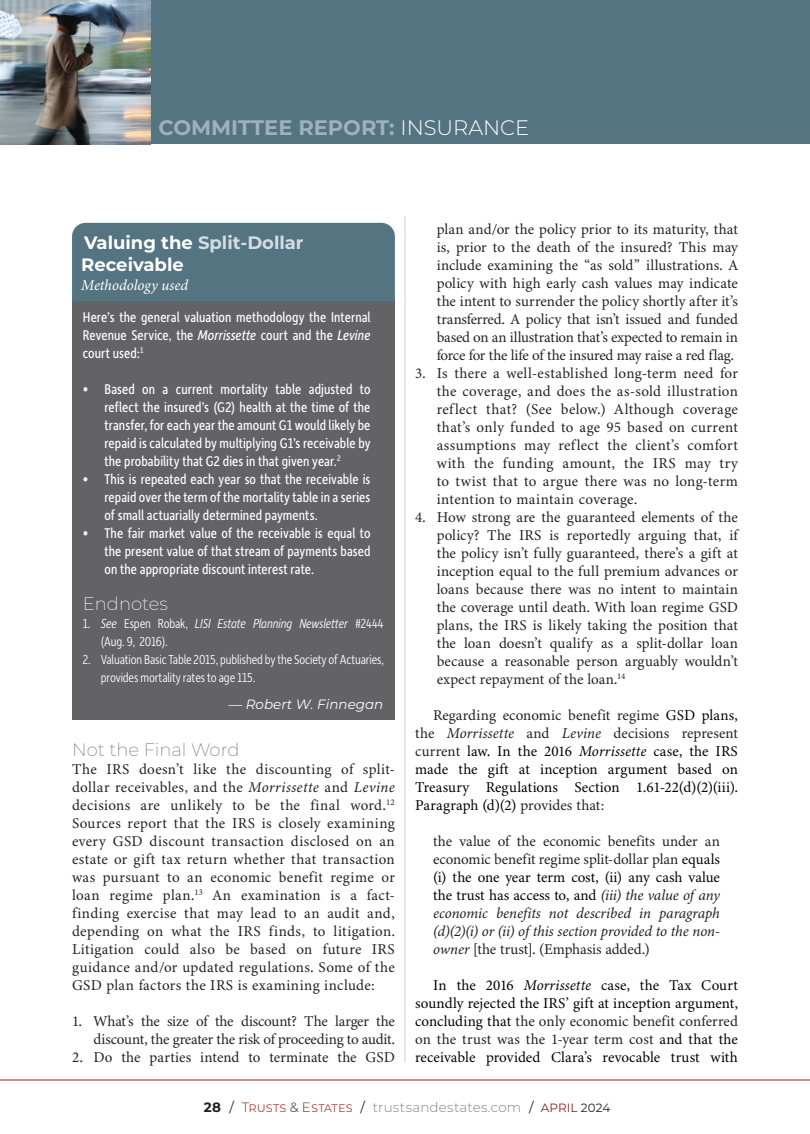
<style>
.page{position:relative;width:810px;height:1134px;background:#fff}
.page>*{position:absolute;margin:0;border:0;box-sizing:border-box;transform-origin:0 0}
.t1{font:700 21px "Montserrat";color:#9db2be}
.Sidebar-Chart_Head{font:700 18px/21.6px "Montserrat";color:#fff}
.SUBHEAD{font:200 18px "Montserrat";color:#76787b}
.SUBHEAD-2{font:200 18px "Montserrat";color:#fff}
.BODY{font:15px/18px "Minion 3";color:#231f20;text-align:justify}
.BODY-2{font:15px/18px "Depot New Condensed";letter-spacing:.005em;color:#fff;text-align:justify}
.BODY-3{font:15px/18px "Minion 3";letter-spacing:.005em;color:#000;text-align:justify}
.body_indented_L_R{font:italic 15px/18px "Minion 3";letter-spacing:-.005em;color:#231f20;text-align:justify}
.Chart-Sidebar_deck{font:italic 15px "Minion 3";color:#fff}
.EndNotes_2022{font:300 13.8px/18px "Depot New Condensed";letter-spacing:-.01em;color:#fff}
.t2{font:300 13.5px "Montserrat";letter-spacing:.01em;color:#808285}
.t3{font:italic 13.5px "Montserrat";color:#fff}
.s1{font-weight:300;color:#fff}
.s2{color:#d3dde3}
.s3{font-style:italic}
.s4{color:#231f20}
.s5{font-style:italic;color:#231f20}
.s6{font-style:normal}
.s7{font-style:normal;color:#000}
.s8{font-weight:700;color:#231f20}
.s9{font-weight:400;color:#231f20}
.s10{color:#911f23}
.s11{font-weight:400;font-size:12px;color:#911f23}
.s12{font-weight:400;font-size:12px;color:#231f20}
</style>
<div class="page">
<hr style="left:0;top:1080px;width:810px;height:1px;background:#911f23">
<div style="left:0;top:0;width:810px;height:144px;background:#557482"></div>
<img style="left:0;top:0;width:150px;height:144px">
<hr style="left:405px;top:216px;width:1px;height:846px;background:#d1d2d4">
<div style="left:72px;top:300px;width:323px;height:420px;background:#636366"></div>
<div style="left:72px;top:223px;width:323px;height:79px;background:#557482"></div>
<h1 class="t1" style="left:158px;top:112px;width:372px">COMMITTEE REPORT: <span class="s1">INSURANCE</span></h1>
<p class="Sidebar-Chart_Head" style="left:81px;top:231px;width:224px">Valuing the <span class="s2">Split-Dollar<br></span>Receivable</p>
<p class="Chart-Sidebar_deck" style="left:81px;top:275px;width:108px">Methodology used</p>
<p class="BODY-2" style="left:83px;top:307px;width:289px">Here’s the general valuation methodology the Internal Revenue Service, the <span class="s3">Morrissette</span> court and the <span class="s3">Levine </span>court used:<sup>1</sup></p>
<p class="BODY-2" style="left:104px;top:379px;width:268px;text-indent:-22px">• Based on a current mortality table adjusted to reflect the insured’s (G2) health at the time of the transfer, for each year the amount G1 would likely be repaid is calculated by multiplying G1’s receivable by the probability that G2 dies in that given year.<sup>2</sup></p>
<p class="BODY-2" style="left:104px;top:469px;width:268px;text-indent:-22px">• This is repeated each year so that the receivable is repaid over the term of the mortality table in a series of small actuarially determined payments.</p>
<p class="BODY-2" style="left:104px;top:523px;width:268px;text-indent:-22px">• The fair market value of the receivable is equal to the present value of that stream of payments based on the appropriate discount interest rate.</p>
<p class="SUBHEAD-2" style="left:83px;top:591px;width:87px">Endnotes</p>
<p class="EndNotes_2022" style="left:101px;top:614px;width:285px;text-indent:-18px">1. <span class="s3">See</span> Espen Robak, <span class="s3">LISI Estate Planning Newsletter</span> #2444 (Aug. 9, 2016).</p>
<p class="EndNotes_2022" style="left:101px;top:650px;width:285px;text-indent:-18px">2. Valuation Basic Table 2015, published by the Society of Actuaries, provides mortality rates to age 115.</p>
<p class="t3" style="left:229px;top:695px;width:156px">— Robert W. Finnegan</p>
<p class="SUBHEAD" style="left:72px;top:738px;width:169px">Not the Final Word</p>
<p class="BODY" style="left:72px;top:760px;width:324px">The IRS doesn’t like the discounting of split&shy;dollar receivables, and the <span class="s3">Morrissette</span> and <span class="s3">Levine </span>decisions are unlikely to be the final word.<sup>12<br></sup>Sources report that the IRS is closely examining every GSD discount transaction disclosed on an estate or gift tax return whether that transaction was pursuant to an economic benefit regime or loan regime plan.<sup>13</sup> An examination is a fact&shy;finding exercise that may lead to an audit and, depending on what the IRS finds, to litigation.<br>Litigation could also be based on future IRS guidance and/or updated regulations. Some of the GSD plan factors the IRS is examining include:</p>
<p class="BODY" style="left:72px;top:1012px;width:324px;text-align:right">1. What’s the size of the discount? The larger the discount, the greater the risk of proceeding to audit.</p>
<p class="BODY" style="left:72px;top:1048px;width:324px">2. Do the parties intend to terminate the GSD</p>
<p class="BODY" style="left:437px;top:220px;width:303px">plan and/or the policy prior to its maturity, that is, prior to the death of the insured? This may include examining the “as sold” illustrations. A policy with high early cash values may indicate the intent to surrender the policy shortly after it’s transferred. A policy that isn’t issued and funded based on an illustration that’s expected to remain in force for the life of the insured may raise a red flag.</p>
<p class="BODY" style="left:437px;top:364px;width:303px;text-indent:-22px">3. Is there a well-established long-term need for the coverage, and does the as-sold illustration reflect that? (See below.) Although coverage that’s only funded to age 95 based on current assumptions may reflect the client’s comfort with the funding amount, the IRS may try to twist that to argue there was no long-term intention to maintain coverage.</p>
<p class="BODY" style="left:437px;top:508px;width:303px;text-indent:-22px">4. How strong are the guaranteed elements of the policy? The IRS is reportedly arguing that, if the policy isn’t fully guaranteed, there’s a gift at inception equal to the full premium advances or loans because there was no intent to maintain the coverage until death. With loan regime GSD plans, the IRS is likely taking the position that the loan doesn’t qualify as a split-dollar loan because a reasonable person arguably wouldn’t expect repayment of the loan.<sup>14</sup></p>
<p class="BODY-3" style="left:415px;top:706px;width:324px;text-indent:18px"><span class="s4">Regarding economic benefit regime</span> GSD plans, <span class="s4">the</span> <span class="s5">Morrissette</span> <span class="s4">and</span> <span class="s5">Levine</span> <span class="s4">decisions represent current</span> law. In the 2016 <span class="s3">Morrissette</span> case, the IRS made the gift at inception argument based on Treasury Regulations Section 1.61-22(d)(2)(iii).<br>Paragraph (d)(2) <span class="s4">provides that:</span></p>
<p class="body_indented_L_R" style="left:433px;top:832px;width:288px"><span class="s6">the value of the economic benefits under an economic benefit regime split-dollar plan</span> <span class="s7">equals (i) the one year term cost, (ii) any cash value the trust has access to, and</span> (iii) the value of any economic benefits not described in paragraph (d)(2)(i) or (ii) of this section provided to the non&shy;owner <span class="s6">[the trust]. (Emphasis added.)</span></p>
<p class="BODY-3" style="left:415px;top:976px;width:324px;text-indent:18px">In the 2016 <span class="s3">Morrissette</span> case, the Tax Court soundly rejected the IRS’ gift at inception argument, concluding that <span class="s4">the only economic benefit conferred on the trust was the 1-year term cost</span> and that the receivable provided Clara’s revocable trust with</p>
<p class="t2" style="left:204px;top:1098px;width:408px"><span class="s8">28</span> <span class="s9">/</span> <span class="s10">Trusts</span> <span class="s4">&amp;</span> <span class="s10">Estates</span> <span class="s9">/</span> trustsandestates.com <span class="s9">/</span> <span class="s11">APRIL</span> <span class="s12">2024</span></p>
</div>
